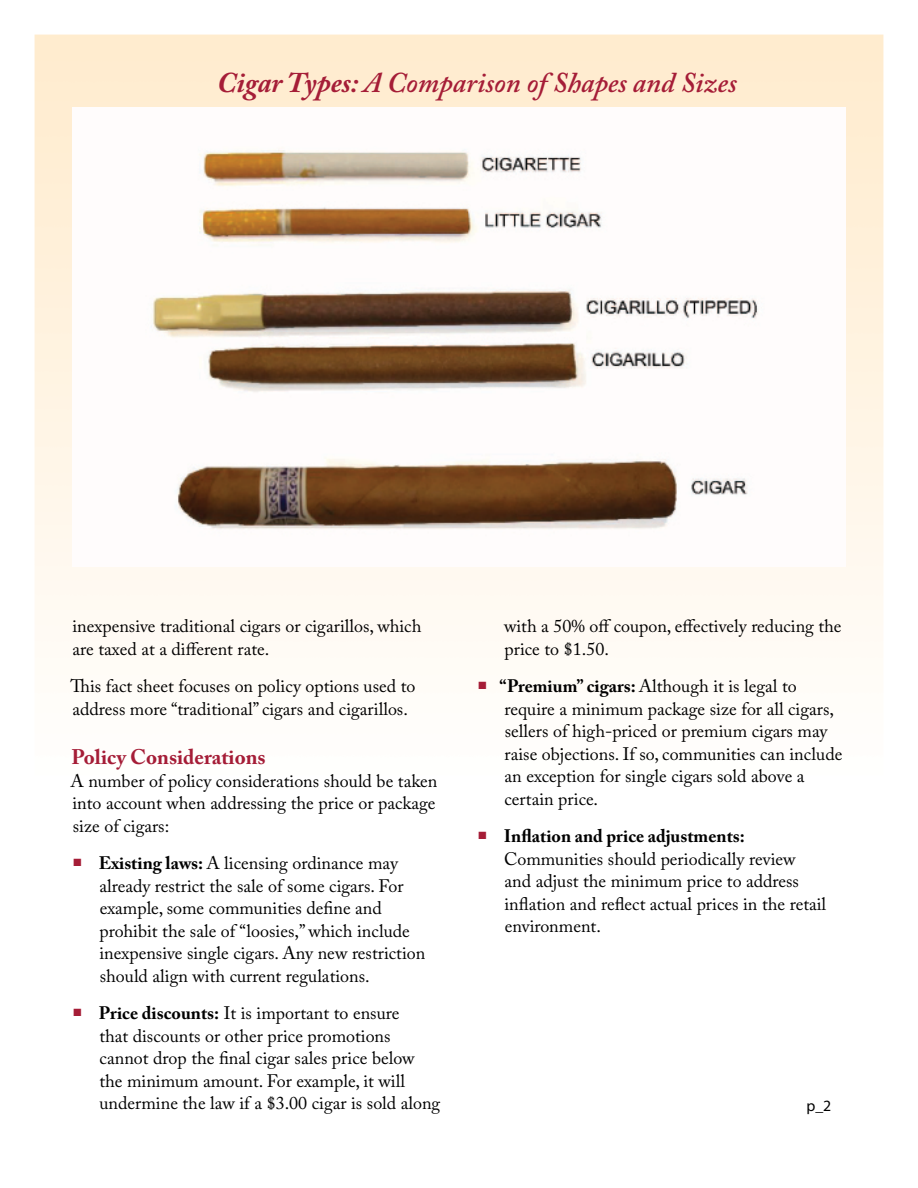
<style>
.page{position:relative;width:918px;height:1188px;background:#fff}
.page>*{position:absolute;margin:0;border:0;box-sizing:border-box;transform-origin:0 0}
.t1{font:italic 600 28.5px "Adobe Caslon Pro";color:#a51d37}
.t2{font:700 21px "Adobe Caslon Pro";color:#a51d37}
.t3{font:18px/22.5px "Adobe Caslon Pro";color:#000}
.t4{font:15.75px "Myriad Pro";color:#000}
.s1{font-weight:700}
</style>
<div class="page">
<img style="left:34px;top:34px;width:850px;height:608px">
<img style="left:72px;top:108px;width:774px;height:459px">
<h1 class="t1" style="left:217px;top:65px;width:521px"><span class="s1">Cigar Types:</span> A Comparison of Shapes and Sizes</h1>
<p class="t3" style="left:73px;top:615px;width:350px">inexpensive traditional cigars or cigarillos, which are taxed at a different rate.</p>
<p class="t3" style="left:71px;top:675px;width:346px">This fact sheet focuses on policy options used to address more “traditional” cigars and cigarillos.</p>
<p class="t2" style="left:71px;top:745px;width:196px">Policy Considerations</p>
<p class="t3" style="left:70px;top:769px;width:369px;text-align:justify">A number of policy considerations should be taken into account when addressing the price or package size of cigars:</p>
<p class="t3" style="left:100px;top:852px;width:327px;text-indent:-26px"><sup>■</sup> <span class="s1">Existing laws:</span> A licensing ordinance may already restrict the sale of some cigars. For example, some communities define and prohibit the sale of “loosies,” which include inexpensive single cigars. Any new restriction should align with current regulations.</p>
<p class="t3" style="left:99px;top:1002px;width:343px;text-indent:-26px"><sup>■</sup> <span class="s1">Price discounts:</span> It is important to ensure<br>that discounts or other price promotions cannot drop the final cigar sales price below the minimum amount. For example, it will undermine the law if a $3.00 cigar is sold along</p>
<p class="t3" style="left:504px;top:615px;width:339px">with a 50% off coupon, effectively reducing the price to $1.50.</p>
<p class="t3" style="left:505px;top:675px;width:339px;text-indent:-26px"><sup>■</sup> <span class="s1">“Premium” cigars:</span> Although it is legal to require a minimum package size for all cigars, sellers of high-priced or premium cigars may raise objections. If so, communities can include an exception for single cigars sold above a certain price.</p>
<p class="t3" style="left:504px;top:825px;width:324px;text-indent:-26px"><sup>■</sup> <span class="s1">Inflation and price adjustments:<br></span>Communities should periodically review and adjust the minimum price to address inflation and reflect actual prices in the retail environment.</p>
<p class="t4" style="left:806px;top:1096px;width:26px">p_2</p>
</div>
